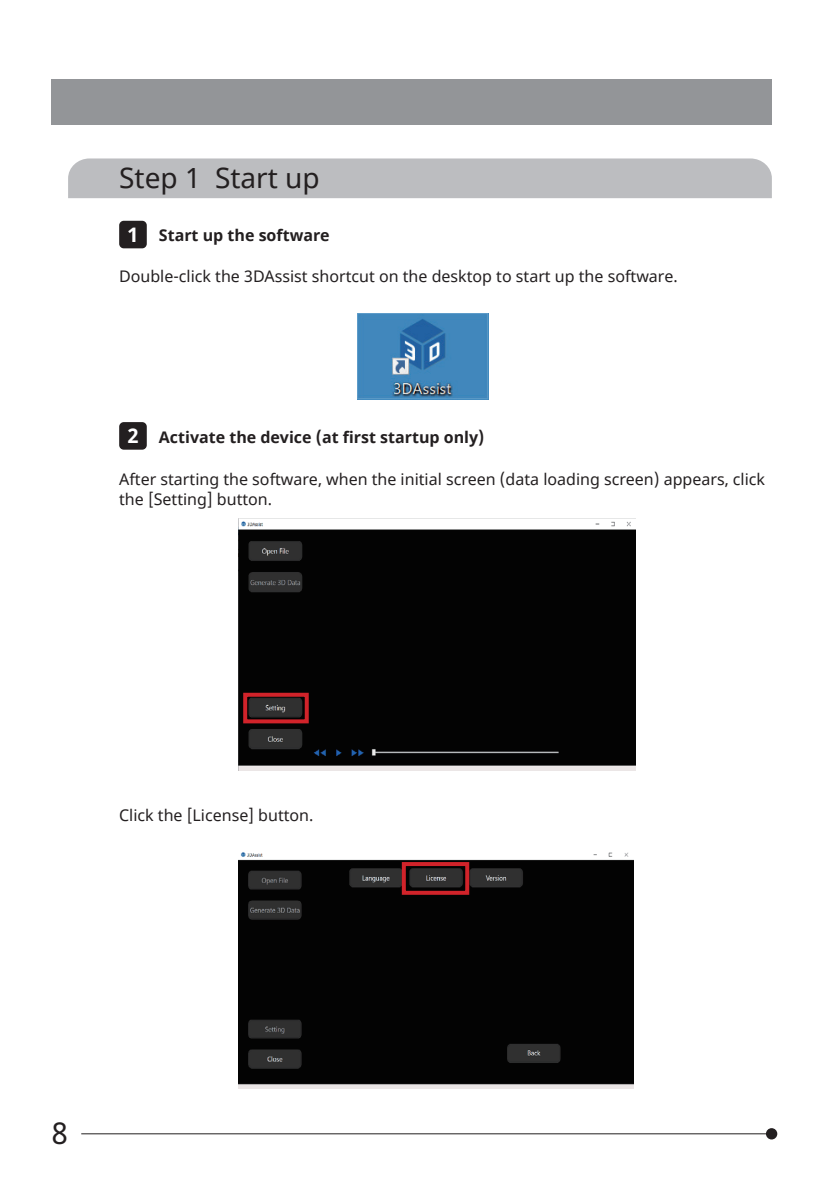
<style>
.page{position:relative;width:840px;height:1191px;background:#fff}
.page>*{position:absolute;margin:0;border:0;box-sizing:border-box;transform-origin:0 0}
.t1{font:30px "Noto Sans";color:#231f20}
.t2{font:28px "Noto Sans";color:#231f20}
.t3{font:700 20.2px "Noto Sans";color:#fff}
.t4{font:16px/20px "Noto Sans";color:#231f20}
.t5{font:700 16px "Noto Sans";color:#231f20}
</style>
<div class="page">
<div style="left:765px;top:1128px;width:11px;height:11px;background:#231f20;border-radius:50%"></div>
<hr style="left:81px;top:1133px;width:690px;height:1px;background:#231f20">
<div style="left:51px;top:79px;width:720px;height:46px;background:#939598"></div>
<div style="left:68px;top:158px;width:703px;height:40px;background:#bcbdc0"></div>
<div style="left:119px;top:221px;width:28px;height:27px;background:#231f20;border-radius:5px"></div>
<img style="left:357px;top:313px;width:131px;height:86px">
<div style="left:119px;top:422px;width:28px;height:28px;background:#231f20;border-radius:5px"></div>
<img style="left:238px;top:519px;width:397px;height:251px">
<img style="left:238px;top:852px;width:395px;height:237px">
<div style="left:401px;top:862px;width:68px;height:32px;border:4px solid #d1232a"></div>
<div style="left:243px;top:693px;width:65px;height:30px;border:4px solid #d1232a"></div>
<h2 class="t2" style="left:119px;top:159px;width:202px">Step 1 Start up</h2>
<p class="t5" style="left:159px;top:224px;width:172px">Start up the software</p>
<p class="t4" style="left:119px;top:267px;width:559px">Double-click the 3DAssist shortcut on the desktop to start up the software.</p>
<p class="t3" style="left:127px;top:220px;width:13px">1</p>
<p class="t5" style="left:159px;top:425px;width:327px">Activate the device (at first startup only)</p>
<p class="t4" style="left:119px;top:470px;width:647px">After starting the software, when the initial screen (data loading screen) appears, click the [Setting] button.</p>
<p class="t3" style="left:127px;top:421px;width:13px">2</p>
<p class="t4" style="left:119px;top:806px;width:196px">Click the [License] button.</p>
<h1 class="t1" style="left:52px;top:1112px;width:18px">8</h1>
</div>
